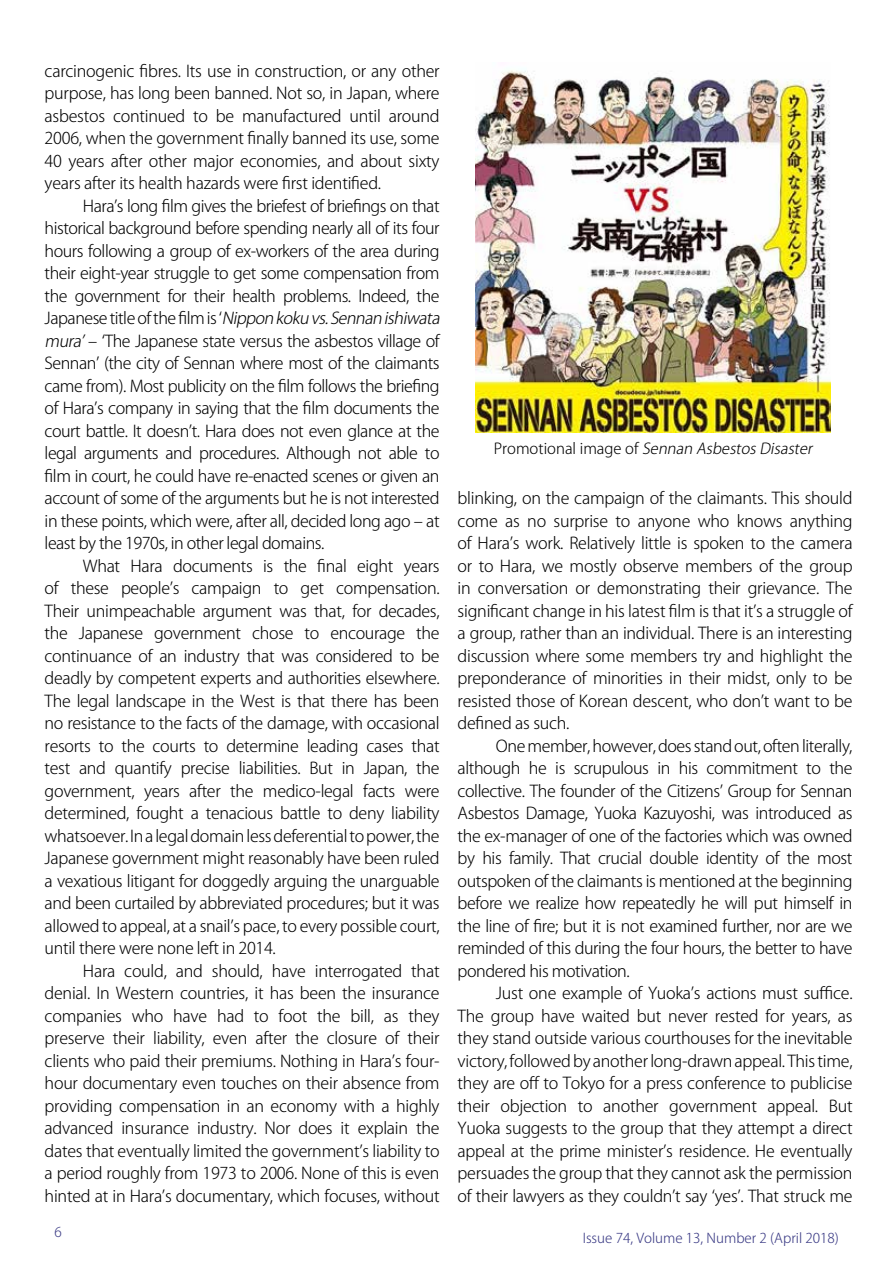
<style>
.page{position:relative;width:893px;height:1263px;background:#fff}
.page>*{position:absolute;margin:0;border:0;box-sizing:border-box;transform-origin:0 0}
.t1{font:300 16.2px/22.5px "Koz Go Pro";letter-spacing:-.03em;color:#000;text-align:justify}
.t2{font:italic 300 15px "Koz Go Pro";color:#000}
.t3{font:300 13.5px "Koz Go Pro";color:#383883}
.s1{font-style:italic}
.s2{font-style:normal}
</style>
<div class="page">
<img style="left:475px;top:70px;width:355px;height:363px">
<p class="t1" style="left:45px;top:59px;width:396px">carcinogenic fibres. Its use in construction, or any other purpose, has long been banned. Not so, in Japan, where asbestos continued to be manufactured until around 2006, when the government finally banned its use, some 40 years after other major economies, and about sixty years after its health hazards were first identified.</p>
<p class="t1" style="left:45px;top:194px;width:400px;text-align:left;text-indent:38px">Hara’s long film gives the briefest of briefings on that historical background before spending nearly all of its four hours following a group of ex-workers of the area during their eight-year struggle to get some compensation from the government for their health problems. Indeed, the J a p a n e s e t i t l e of t h e fi l m i s ‘ <span class="s1">Nippon koku vs.Sennan ishiwata mura’</span>– ‘The Japanese state versus the asbestos village of Sennan’ (the city of Sennan where most of the claimants came from). Most publicity on the film follows the briefing of Hara’s company in saying that the film documents the court battle. It doesn’t. Hara does not even glance at the legal arguments and procedures. Although not able to film in court, he could have re-enacted scenes or given an account of some of the arguments but he is not interested in these points, which were, after all, decided long ago – at least by the 1970s, in other legal domains.</p>
<p class="t1" style="left:45px;top:554px;width:396px;text-indent:38px">What Hara documents is the final eight years of these people’s campaign to get compensation.<br>Their unimpeachable argument was that, for decades, the Japanese government chose to encourage the continuance of an industry that was considered to be deadly by competent experts and authorities elsewhere.<br>The legal landscape in the West is that there has been no resistance to the facts of the damage, with occasional resorts to the courts to determine leading cases that test and quantify precise liabilities. But in Japan, the government, years after the medico-legal facts were determined, fought a tenacious battle to deny liability whatsoever. In a legal domain less deferential to power, the Japanese government might reasonably have been ruled a vexatious litigant for doggedly arguing the unarguable and been curtailed by abbreviated procedures; but it was allowed to appeal, at a snail’s pace, to every possible court, until there were none left in 2014.</p>
<p class="t1" style="left:45px;top:959px;width:396px;text-indent:38px">Hara could, and should, have interrogated that denial. In Western countries, it has been the insurance companies who have had to foot the bill, as they preserve their liability, even after the closure of their clients who paid their premiums. Nothing in Hara’s four&shy;hour documentary even touches on their absence from providing compensation in an economy with a highly advanced insurance industry. Nor does it explain the dates that eventually limited the government’s liability to a period roughly from 1973 to 2006. None of this is even hinted at in Hara’s documentary, which focuses, without</p>
<p class="t3" style="left:55px;top:1223px;width:9px">6</p>
<p class="t2" style="left:494px;top:439px;width:323px"><span class="s2">P ro m ot i o n a l i m a g e of</span> Sennan AsbestosDisaster</p>
<p class="t1" style="left:458px;top:487px;width:396px">blinking, on the campaign of the claimants. This should come as no surprise to anyone who knows anything of Hara’s work. Relatively little is spoken to the camera or to Hara, we mostly observe members of the group in conversation or demonstrating their grievance. The significant change in his latest film is that it’s a struggle of a group, rather than an individual. There is an interesting discussion where some members try and highlight the preponderance of minorities in their midst, only to be resisted those of Korean descent, who don’t want to be defined as such.</p>
<p class="t1" style="left:458px;top:735px;width:396px;text-indent:38px">One member, however, does stand out, often literally, although he is scrupulous in his commitment to the collective. The founder of the Citizens’ Group for Sennan Asbestos Damage, Yuoka Kazuyoshi, was introduced as the ex-manager of one of the factories which was owned by his family. That crucial double identity of the most outspoken of the claimants is mentioned at the beginning before we realize how repeatedly he will put himself in the line of fire; but it is not examined further, nor are we reminded of this during the four hours, the better to have pondered his motivation.</p>
<p class="t1" style="left:458px;top:982px;width:396px;text-indent:38px">Just one example of Yuoka’s actions must suffice.<br>The group have waited but never rested for years, as they stand outside various courthouses for the inevitable victory, followed by another long-drawn appeal. This time, they are off to Tokyo for a press conference to publicise their objection to another government appeal. But Yuoka suggests to the group that they attempt a direct appeal at the prime minister’s residence. He eventually persuades the group that they cannot ask the permission of their lawyers as they couldn’t say ‘yes’. That struck me</p>
<p class="t3" style="left:583px;top:1229px;width:258px">Issue 74, Volume 13, Number 2 (April 2018)</p>
</div>
